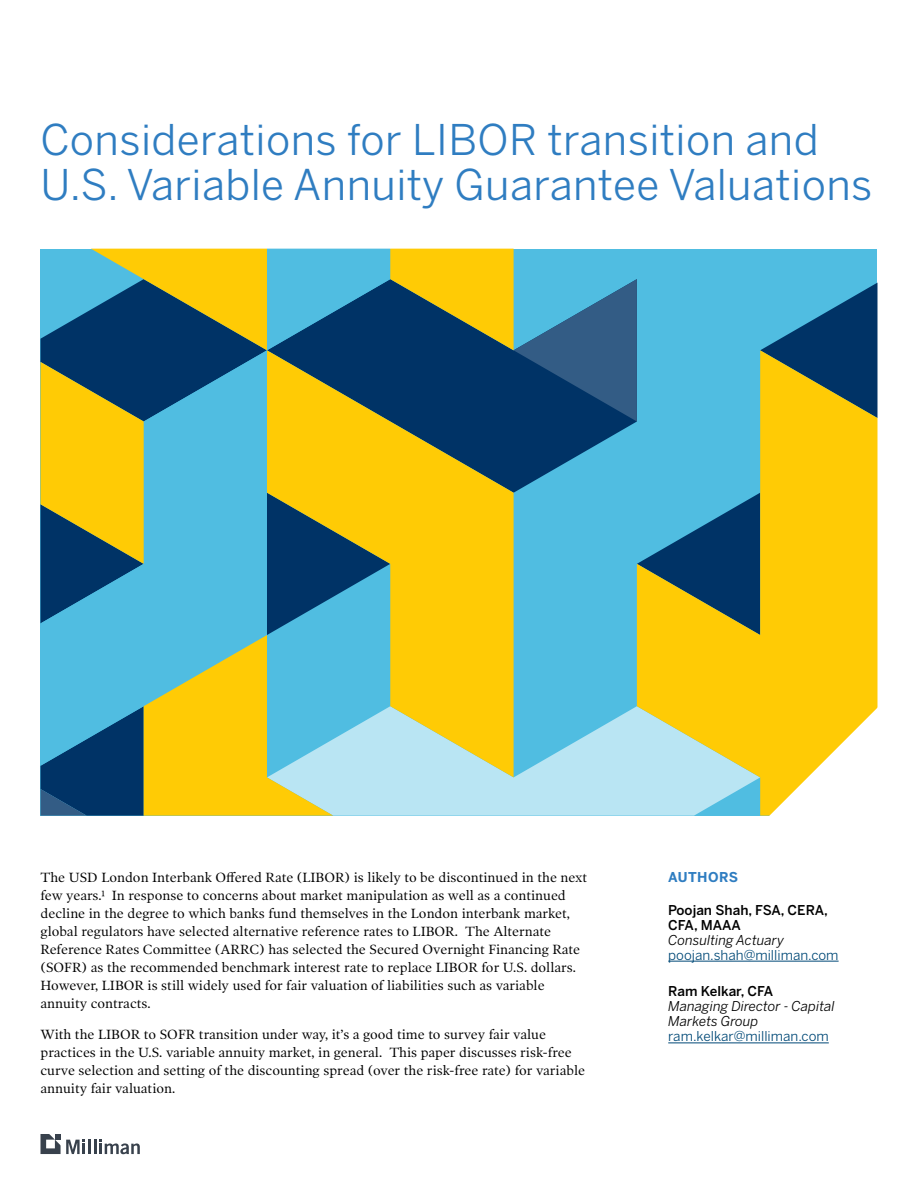
<style>
.page{position:relative;width:918px;height:1188px;background:#fff}
.page>*{position:absolute;margin:0;border:0;box-sizing:border-box;transform-origin:0 0}
.t1{font:42px/45px "Benton Sans";letter-spacing:.01em;color:#2f7dc1}
.t2{font:13.5px/18px "Poynter OS Text One";color:#000}
.t3{font:italic 13.5px/15px "Benton Sans";color:#000}
.t4{font:13.5px "Benton Sans";color:#004977}
.t5{font:500 13.5px/15px "Benton Sans";color:#000}
.t6{font:700 13.5px "Benton Sans";letter-spacing:.03em;color:#2f7dc1}
</style>
<div class="page">
<hr style="left:88px;top:1140px;width:3px;height:14px;background:#38414c">
<svg style="left:94px;top:1140px;width:46px;height:14px"></svg>
<svg style="left:41px;top:1134px;width:44px;height:20px"></svg>
<svg style="left:40px;top:249px;width:838px;height:567px;background:#86a97c"></svg>
<hr style="left:668px;top:961px;width:171px;height:1px;background:#004977">
<hr style="left:668px;top:1043px;width:161px;height:1px;background:#004977">
<h1 class="t1" style="left:40px;top:117px;width:833px">Considerations for LIBOR transition and<br>U.S. Variable Annuity Guarantee Valuations</h1>
<p class="t2" style="left:40px;top:868px;width:548px">The USD London Interbank Offered Rate (LIBOR) is likely to be discontinued in the next few years.¹ In response to concerns about market manipulation as well as a continued decline in the degree to which banks fund themselves in the London interbank market, global regulators have selected alternative reference rates to LIBOR. The Alternate Reference Rates Committee (ARRC) has selected the Secured Overnight Financing Rate (SOFR) as the recommended benchmark interest rate to replace LIBOR for U.S. dollars.<br>However, LIBOR is still widely used for fair valuation of liabilities such as variable annuity contracts.</p>
<p class="t2" style="left:40px;top:1026px;width:546px">With the LIBOR to SOFR transition under way, it’s a good time to survey fair value practices in the U.S. variable annuity market, in general. This paper discusses risk-free curve selection and setting of the discounting spread (over the risk-free rate) for variable annuity fair valuation.</p>
<p class="t6" style="left:668px;top:869px;width:71px">AUTHORS</p>
<p class="t5" style="left:668px;top:902px;width:161px">Poojan Shah, FSA, CERA,<br>CFA, MAAA</p>
<p class="t3" style="left:668px;top:932px;width:117px">Consulting Actuary</p>
<p class="t4" style="left:668px;top:947px;width:172px">poojan.shah@milliman.com</p>
<p class="t5" style="left:668px;top:984px;width:107px">Ram Kelkar, CFA</p>
<p class="t3" style="left:668px;top:999px;width:168px">Managing Director - Capital<br>Markets Group</p>
<p class="t4" style="left:668px;top:1028px;width:162px">ram.kelkar@milliman.com</p>
</div>
